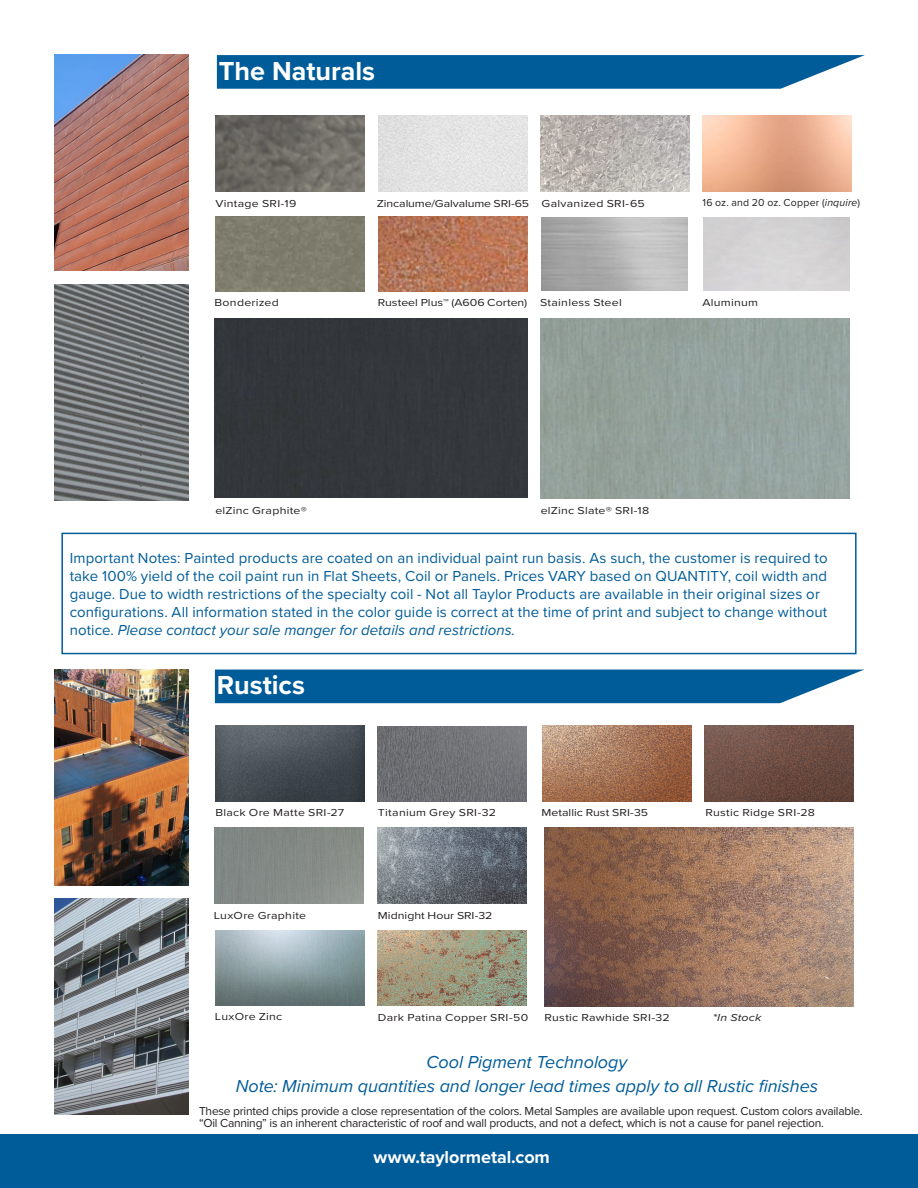
<style>
.page{position:relative;width:918px;height:1188px;background:#fff}
.page>*{position:absolute;margin:0;border:0;box-sizing:border-box;transform-origin:0 0}
.t1{font:700 27px "Proxima Nova";color:#fff}
.t2{font:italic 18px "Proxima Nova";letter-spacing:-.005em;color:#005c98}
.t3{font:700 18px "Proxima Nova";color:#fff}
.t4{font:15px/18px "Proxima Nova";letter-spacing:.005em;color:#005c98}
.t5{font:12px "Proxima Nova";letter-spacing:-.02em;color:#231f20}
.t6{font:10.5px "Proxima Nova";letter-spacing:.02em;color:#231f20;scale:1.17 1}
.t7{font:10.5px "Proxima Nova";color:#231f20;scale:1.17 1}
.t8{font:10.5px "Proxima Nova";letter-spacing:.02em;color:#231f20}
.t9{font:10.5px "Proxima Nova";letter-spacing:-.01em;color:#231f20;scale:1.17 1}
.t10{font:italic 10.5px "Proxima Nova";letter-spacing:.015em;color:#231f20;scale:1.17 1}
.s1{font-style:italic}
</style>
<div class="page">
<img style="left:215px;top:116px;width:149px;height:75px">
<img style="left:378px;top:116px;width:150px;height:75px">
<img style="left:540px;top:116px;width:149px;height:75px">
<div style="left:215px;top:318px;width:312px;height:180px;background:#34373c"></div>
<div style="left:215px;top:216px;width:149px;height:76px;background:#7f7d6d"></div>
<img style="left:378px;top:216px;width:150px;height:76px">
<img style="left:378px;top:726px;width:149px;height:76px">
<img style="left:215px;top:930px;width:149px;height:76px">
<img style="left:705px;top:725px;width:149px;height:76px">
<img style="left:215px;top:726px;width:149px;height:76px">
<img style="left:215px;top:828px;width:149px;height:75px">
<img style="left:378px;top:828px;width:149px;height:75px">
<img style="left:378px;top:930px;width:149px;height:76px">
<img style="left:542px;top:726px;width:149px;height:75px">
<img style="left:544px;top:827px;width:310px;height:180px">
<img style="left:54px;top:54px;width:135px;height:216px">
<img style="left:54px;top:285px;width:135px;height:216px">
<div style="left:0;top:1134px;width:918px;height:54px;background:#005c98"></div>
<svg style="left:217px;top:55px;width:648px;height:34px;background:#13689f"></svg>
<div style="left:215px;top:670px;width:648px;height:33px;background:#005c98"></div>
<div style="left:61px;top:533px;width:796px;height:121px;border:2px solid #005c98"></div>
<img style="left:54px;top:670px;width:135px;height:216px">
<img style="left:54px;top:898px;width:135px;height:216px">
<p class="t1" style="left:219px;top:50px;width:158px">The Naturals</p>
<p class="t6" style="left:215px;top:196px;width:71px">Vintage SRI-19</p>
<p class="t9" style="left:377px;top:195px;width:132px">Zincalume/Galvalume SRI-65</p>
<p class="t6" style="left:542px;top:196px;width:90px">Galvanized SRI-65</p>
<p class="t8" style="left:702px;top:195px;width:159px">16 oz. and 20 oz. Copper (<span class="s1">inquire</span>)</p>
<p class="t6" style="left:215px;top:295px;width:56px">Bonderized</p>
<p class="t7" style="left:378px;top:295px;width:129px">Rusteel Plus™ (A606 Corten)</p>
<p class="t6" style="left:540px;top:295px;width:71px">Stainless Steel</p>
<p class="t6" style="left:702px;top:295px;width:49px">Aluminum</p>
<p class="t6" style="left:215px;top:502px;width:80px">elZinc Graphite®</p>
<p class="t6" style="left:541px;top:502px;width:94px">elZinc Slate® SRI-18</p>
<p class="t4" style="left:70px;top:549px;width:759px">Important Notes: Painted products are coated on an individual paint run basis. As such, the customer is required to take 100% yield of the coil paint run in Flat Sheets, Coil or Panels. Prices VARY based on QUANTITY, coil width and gauge. Due to width restrictions of the specialty coil - Not all Taylor Products are available in their original sizes or configurations. All information stated in the color guide is correct at the time of print and subject to change without notice. <span class="s1">Please contact your sale manger for details and restrictions.</span></p>
<p class="t1" style="left:217px;top:665px;width:90px">Rustics</p>
<p class="t6" style="left:215px;top:805px;width:112px">Black Ore Matte SRI-27</p>
<p class="t6" style="left:705px;top:805px;width:95px">Rustic Ridge SRI-28</p>
<p class="t6" style="left:378px;top:805px;width:102px">Titanium Grey SRI-32</p>
<p class="t7" style="left:541px;top:805px;width:93px">Metallic Rust SRI-35</p>
<p class="t6" style="left:214px;top:907px;width:80px">LuxOre Graphite</p>
<p class="t7" style="left:378px;top:907px;width:99px">Midnight Hour SRI-32</p>
<p class="t6" style="left:215px;top:1009px;width:59px">LuxOre Zinc</p>
<p class="t6" style="left:378px;top:1010px;width:130px">Dark Patina Copper SRI-50</p>
<p class="t6" style="left:544px;top:1010px;width:109px">Rustic Rawhide SRI-32</p>
<p class="t10" style="left:713px;top:1010px;width:43px">*In Stock</p>
<p class="t2" style="left:427px;top:1048px;width:202px">Cool Pigment Technology</p>
<p class="t5" style="left:199px;top:1102px;width:665px">These printed chips provide a close representation of the colors. Metal Samples are available upon request. Custom colors available.</p>
<p class="t5" style="left:199px;top:1114px;width:627px">“Oil Canning” is an inherent characteristic of roof and wall products, and not a defect, which is not a cause for panel rejection.</p>
<p class="t2" style="left:236px;top:1072px;width:584px">Note: Minimum quantities and longer lead times apply to all Rustic finishes</p>
<p class="t3" style="left:373px;top:1144px;width:178px">www.taylormetal.com</p>
</div>
